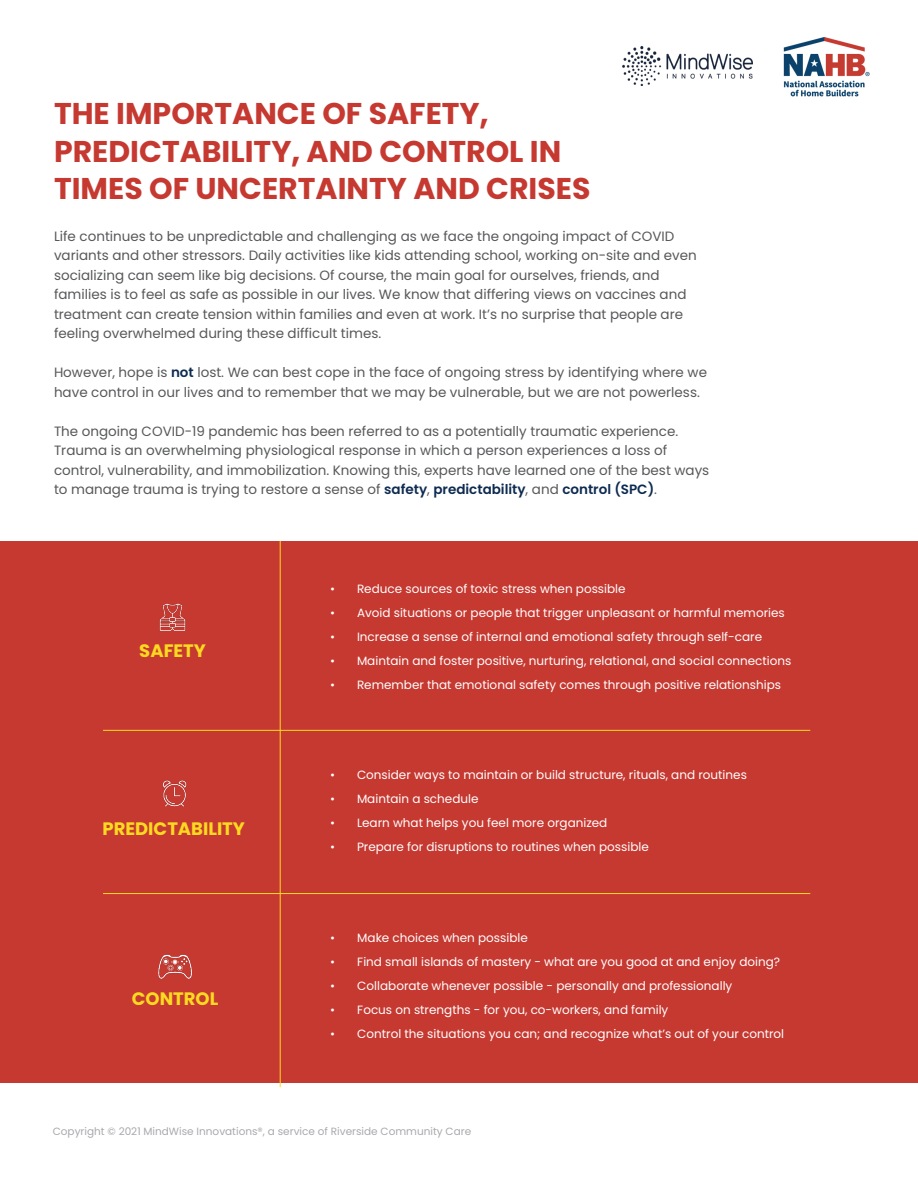
<style>
.page{position:relative;width:918px;height:1188px;background:#fff}
.page>*{position:absolute;margin:0;border:0;box-sizing:border-box;transform-origin:0 0}
.t1{font:700 30px/37.5px "Poppins";color:#c63931}
.t2{font:700 18px "Poppins";color:#fcda20}
.t3{font:13.5px/19.5px "Poppins";color:#57585a}
.t4{font:12px "Poppins";color:#fff}
.t5{font:10.5px "Poppins";color:#a8a9ad}
.s1{font-weight:600;color:#0d2b51}
</style>
<div class="page">
<img style="left:623px;top:46px;width:130px;height:39px">
<img style="left:783px;top:37px;width:87px;height:60px">
<div style="left:0;top:542px;width:918px;height:541px;background:#c63931"></div>
<hr style="left:280px;top:541px;width:1px;height:546px;background:#fcda20">
<hr style="left:103px;top:730px;width:707px;height:1px;background:#fcda20">
<hr style="left:103px;top:893px;width:707px;height:1px;background:#fcda20">
<img style="left:158px;top:954px;width:35px;height:25px">
<img style="left:162px;top:780px;width:25px;height:27px">
<img style="left:159px;top:603px;width:27px;height:28px">
<p class="t1" style="left:54px;top:95px;width:436px">THE IMPORTANCE OF SAFETY,</p>
<p class="t1" style="left:54px;top:133px;width:538px">PREDICTABILITY, AND CONTROL IN<br>TIMES OF UNCERTAINTY AND CRISES</p>
<p class="t3" style="left:54px;top:226px;width:644px">Life continues to be unpredictable and challenging as we face the ongoing impact of COVID variants and other stressors. Daily activities like kids attending school, working on-site and even socializing can seem like big decisions. Of course, the main goal for ourselves, friends, and</p>
<p class="t3" style="left:54px;top:285px;width:634px">families is to feel as safe as possible in our lives. We know that differing views on vaccines and treatment can create tension within families and even at work. It’s no surprise that people are feeling overwhelmed during these difficult times.</p>
<p class="t3" style="left:54px;top:363px;width:655px">However, hope is <span class="s1">not</span> lost. We can best cope in the face of ongoing stress by identifying where we have control in our lives and to remember that we may be vulnerable, but we are not powerless.</p>
<p class="t3" style="left:54px;top:421px;width:626px">The ongoing COVID-19 pandemic has been referred to as a potentially traumatic experience.<br>Trauma is an overwhelming physiological response in which a person experiences a loss of</p>
<p class="t3" style="left:54px;top:460px;width:657px">control, vulnerability, and immobilization. Knowing this, experts have learned one of the best ways to manage trauma is trying to restore a sense of <span class="s1">safety</span>, <span class="s1">predictability</span>, and <span class="s1">control (SPC)</span>.</p>
<p class="t2" style="left:139px;top:640px;width:68px">SAFETY</p>
<p class="t2" style="left:103px;top:819px;width:144px">PREDICTABILITY</p>
<p class="t2" style="left:132px;top:989px;width:88px">CONTROL</p>
<p class="t4" style="left:330px;top:582px;width:297px">• Reduce sources of toxic stress when possible</p>
<p class="t4" style="left:330px;top:606px;width:456px">• Avoid situations or people that trigger unpleasant or harmful memories</p>
<p class="t4" style="left:330px;top:630px;width:434px">• Increase a sense of internal and emotional safety through self-care</p>
<p class="t4" style="left:330px;top:654px;width:463px">• Maintain and foster positive, nurturing, relational, and social connections</p>
<p class="t4" style="left:330px;top:678px;width:453px">• Remember that emotional safety comes through positive relationships</p>
<p class="t4" style="left:330px;top:768px;width:418px">• Consider ways to maintain or build structure, rituals, and routines</p>
<p class="t4" style="left:330px;top:792px;width:150px">• Maintain a schedule</p>
<p class="t4" style="left:330px;top:816px;width:279px">• Learn what helps you feel more organized</p>
<p class="t4" style="left:330px;top:840px;width:320px">• Prepare for disruptions to routines when possible</p>
<p class="t4" style="left:330px;top:931px;width:199px">• Make choices when possible</p>
<p class="t4" style="left:330px;top:955px;width:451px">• Find small islands of mastery - what are you good at and enjoy doing?</p>
<p class="t4" style="left:330px;top:979px;width:404px">• Collaborate whenever possible - personally and professionally</p>
<p class="t4" style="left:330px;top:1003px;width:340px">• Focus on strengths - for you, co-workers, and family</p>
<p class="t4" style="left:330px;top:1027px;width:455px">• Control the situations you can; and recognize what’s out of your control</p>
<p class="t5" style="left:53px;top:1125px;width:420px">Copyright © 2021 MindWise Innovations®, a service of Riverside Community Care</p>
</div>
